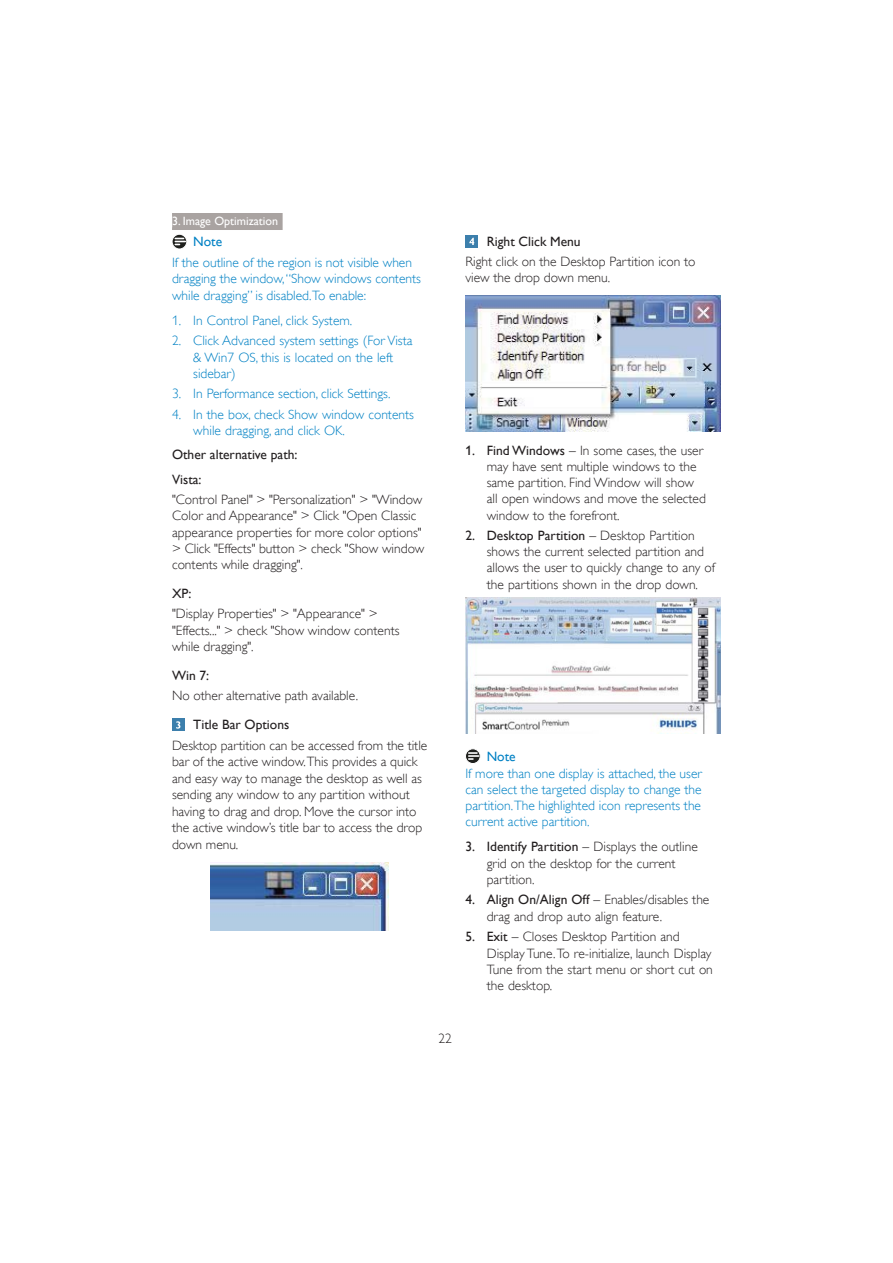
<style>
.page{position:relative;width:893px;height:1263px;background:#fff}
.page>*{position:absolute;margin:0;border:0;box-sizing:border-box;transform-origin:0 0}
.t1{font:13.5px/16.2px "Gill Sans Alt One WGL Light";color:#231f20}
.t2{font:13.5px/16.2px "Gill Sans Alt One WGL Light";color:#0081c4}
.t3{font:13.5px/24.8px "Gill Sans Alt One WGL";color:#231f20}
.t4{font:13.5px "Gill Sans Alt One WGL";color:#0081c4}
.t5{font:12px "Gill Sans Alt One WGL";color:#fff}
.s1{font-family:"Gill Sans Alt One WGL"}
.s2{font-family:"Gill Sans Alt One WGL Light"}
</style>
<div class="page">
<svg style="left:172px;top:213px;width:111px;height:17px"></svg>
<div style="left:173px;top:216px;width:104px;height:11px;background:#a9a3a1"></div>
<svg style="left:172px;top:234px;width:15px;height:15px"></svg>
<div style="left:172px;top:234px;width:15px;height:15px;border:1px solid #fff;border-radius:50%"></div>
<svg style="left:175px;top:238px;width:10px;height:7px"></svg>
<div style="left:172px;top:719px;width:13px;height:12px;background:#3c7fac"></div>
<svg style="left:176px;top:721px;width:4px;height:8px"></svg>
<img style="left:211px;top:862px;width:177px;height:69px">
<div style="left:465px;top:235px;width:13px;height:13px;background:#3c7fac"></div>
<svg style="left:469px;top:238px;width:5px;height:7px"></svg>
<img style="left:465px;top:296px;width:256px;height:136px">
<img style="left:465px;top:597px;width:256px;height:136px">
<svg style="left:465px;top:749px;width:15px;height:15px"></svg>
<div style="left:465px;top:749px;width:15px;height:15px;border:1px solid #fff;border-radius:50%"></div>
<svg style="left:469px;top:752px;width:10px;height:8px"></svg>
<p class="t5" style="left:172px;top:213px;width:108px">3. Image Optimization</p>
<p class="t4" style="left:193px;top:234px;width:30px">Note</p>
<p class="t2" style="left:172px;top:255px;width:250px">If the outline of the region is not visible when dragging the window, “Show windows contents while dragging” is disabled.To enable:</p>
<p class="t2" style="left:172px;top:312px;width:182px">1. In Control Panel, click System.</p>
<p class="t2" style="left:193px;top:333px;width:221px;text-indent:-21px">2. Click Advanced system settings (For Vista &amp; Win7 OS, this is located on the left sidebar)</p>
<p class="t2" style="left:172px;top:386px;width:220px">3. In Performance section, click Settings.</p>
<p class="t2" style="left:193px;top:406px;width:222px;text-indent:-21px">4. In the box, check Show window contents while dragging, and click OK.</p>
<p class="t3" style="left:172px;top:442px;width:127px">Other alternative path:<br>Vista:</p>
<p class="t1" style="left:172px;top:492px;width:254px">"Control Panel" &gt; "Personalization" &gt; "Window Color and Appearance" &gt; Click "Open Classic appearance properties for more color options" &gt; Click "Effects" button &gt; check "Show window contents while dragging".</p>
<p class="t3" style="left:172px;top:581px;width:21px">XP:</p>
<p class="t1" style="left:172px;top:606px;width:229px">"Display Properties" &gt; "Appearance" &gt; "Effects..." &gt; check "Show window contents while dragging".</p>
<p class="t3" style="left:172px;top:663px;width:39px">Win 7:</p>
<p class="t1" style="left:172px;top:688px;width:188px">No other alternative path available.</p>
<p class="t3" style="left:193px;top:712px;width:97px">Title Bar Options</p>
<p class="t1" style="left:172px;top:737px;width:257px">Desktop partition can be accessed from the title bar of the active window.This provides a quick and easy way to manage the desktop as well as sending any window to any partition without having to drag and drop. Move the cursor into the active window’s title bar to access the drop down menu.</p>
<p class="t3" style="left:487px;top:229px;width:95px">Right Click Menu</p>
<p class="t1" style="left:465px;top:253px;width:232px">Right click on the Desktop Partition icon to view the drop down menu.</p>
<p class="t1" style="left:487px;top:442px;width:221px;text-indent:-21px"><span class="s1">1. Find Windows</span> – In some cases, the user may have sent multiple windows to the same partition. Find Window will show all open windows and move the selected window to the forefront.</p>
<p class="t3" style="left:465px;top:523px;width:231px">2. Desktop Partition <span class="s2">– Desktop Partition</span></p>
<p class="t1" style="left:487px;top:544px;width:230px">shows the current selected partition and allows the user to quickly change to any of the partitions shown in the drop down.</p>
<p class="t4" style="left:487px;top:748px;width:30px">Note</p>
<p class="t2" style="left:465px;top:765px;width:238px;text-align:justify">If more than one display is attached, the user can select the targeted display to change the partition.The highlighted icon represents the current active partition.</p>
<p class="t3" style="left:465px;top:834px;width:234px">3. Identify Partition <span class="s2">– Displays the outline</span></p>
<p class="t1" style="left:487px;top:855px;width:190px">grid on the desktop for the current partition.</p>
<p class="t1" style="left:487px;top:892px;width:224px;text-indent:-21px"><span class="s1">4. Align On/Align Off</span> – Enables/disables the drag and drop auto align feature.</p>
<p class="t1" style="left:487px;top:929px;width:228px;text-indent:-21px"><span class="s1">5. Exit</span> – Closes Desktop Partition and Display Tune. To re-initialize, launch Display Tune from the start menu or short cut on the desktop.</p>
<p class="t1" style="left:438px;top:1030px;width:15px">22</p>
</div>
